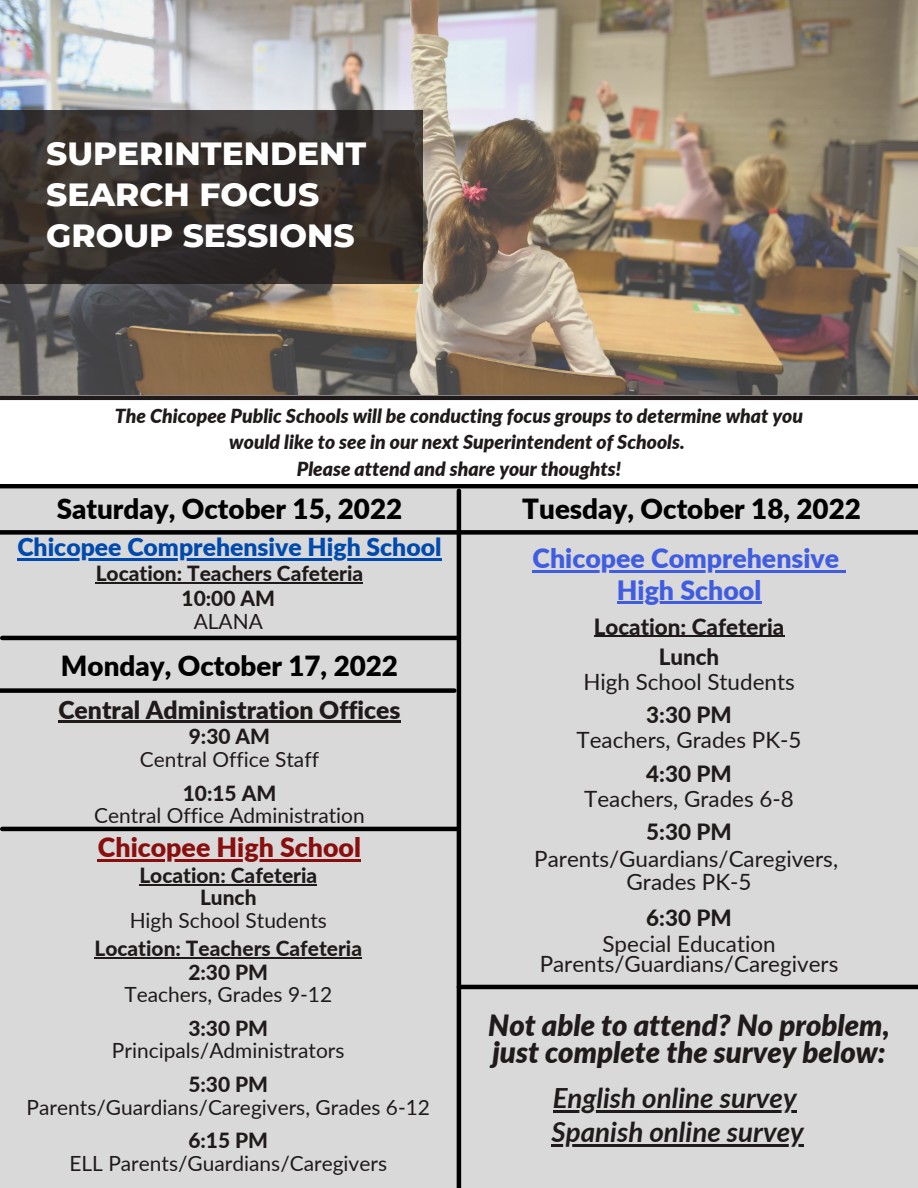
<style>
.page{position:relative;width:918px;height:1188px;background:#d9d9d9}
.page>*{position:absolute;margin:0;border:0;box-sizing:border-box;transform-origin:0 0}
.t1{font:800 32.7px/40.8px "Montserrat";color:#fff}
.t2{font:italic 900 29.25px/27px "Lato";color:#201b1a}
.t3{font:900 27.75px "Lato";color:#000}
.t4{font:italic 700 27.75px/33.8px "Lato";color:#201b1a}
.t5{font:900 26.7px/31.5px "Lato";color:#405de1;text-align:center}
.t6{font:900 26.7px "Lato";color:#890e0e}
.t7{font:900 24.75px "Lato";color:#004aad}
.t8{font:900 24.75px "Lato";color:#201b1a}
.t9{font:22.35px/22.5px "Lato";color:#201b1a;text-align:center}
.t10{font:800 22.35px/30.3px "Lato";color:#201b1a;text-align:center}
.t11{font:20.85px "Lato";color:#201b1a}
.t12{font:800 20.85px/22.5px "Lato";color:#201b1a;text-align:center}
.t13{font:italic 900 19.35px/26.2px "Lato";color:#201b1a;text-align:center}
</style>
<div class="page">
<img style="left:0;top:0;width:918px;height:395px">
<div style="left:0;top:398px;width:918px;height:91px;background:#fff"></div>
<svg style="left:0;top:111px;width:423px;height:173px"></svg>
<hr style="left:0;top:396px;width:918px;height:4px;background:#201b1a">
<div style="left:0;top:484px;width:918px;height:5px;background:#000"></div>
<hr style="left:58px;top:721px;width:343px;height:2px;background:#201b1a">
<hr style="left:98px;top:859px;width:263px;height:2px;background:#890e0e">
<hr style="left:139px;top:884px;width:178px;height:1px;background:#201b1a">
<hr style="left:95px;top:957px;width:267px;height:1px;background:#201b1a">
<hr style="left:533px;top:570px;width:306px;height:3px;background:#405de1">
<svg style="left:839px;top:570px;width:7px;height:3px"></svg>
<hr style="left:617px;top:602px;width:144px;height:2px;background:#405de1">
<hr style="left:594px;top:636px;width:190px;height:1px;background:#201b1a">
<div style="left:0;top:530px;width:918px;height:5px;background:#000"></div>
<hr style="left:2px;top:827px;width:455px;height:4px;background:#000">
<hr style="left:457px;top:491px;width:4px;height:697px;background:#000">
<hr style="left:553px;top:1111px;width:244px;height:2px;background:#201b1a">
<hr style="left:552px;top:1144px;width:252px;height:3px;background:#201b1a">
<hr style="left:459px;top:985px;width:459px;height:4px;background:#000">
<div style="left:0;top:688px;width:454px;height:5px;background:#000"></div>
<hr style="left:2px;top:636px;width:455px;height:4px;background:#000">
<hr style="left:17px;top:558px;width:425px;height:2px;background:#004aad">
<hr style="left:96px;top:582px;width:267px;height:1px;background:#201b1a">
<h1 class="t1" style="left:46px;top:133px;width:322px">SUPERINTENDENT<br>SEARCH FOCUS<br>GROUP SESSIONS</h1>
<p class="t13" style="left:115px;top:403px;width:690px">The Chicopee Public Schools will be conducting focus groups to determine what you would like to see in our next Superintendent of Schools.<br>Please attend and share your thoughts!</p>
<h3 class="t3" style="left:57px;top:492px;width:347px">Saturday, October 15, 2022</h3>
<h3 class="t3" style="left:522px;top:492px;width:340px">Tuesday, October 18, 2022</h3>
<p class="t7" style="left:17px;top:531px;width:426px">Chicopee Comprehensive High School</p>
<p class="t12" style="left:182px;top:587px;width:95px">10:00 AM</p>
<p class="t11" style="left:194px;top:608px;width:71px">ALANA</p>
<p class="t12" style="left:96px;top:562px;width:269px">Location: Teachers Cafeteria</p>
<h3 class="t3" style="left:61px;top:648px;width:339px">Monday, October 17, 2022</h3>
<p class="t8" style="left:58px;top:694px;width:344px">Central Administration Offices</p>
<p class="t12" style="left:189px;top:725px;width:83px">9:30 AM</p>
<p class="t11" style="left:140px;top:746px;width:181px">Central Office Staff</p>
<p class="t12" style="left:183px;top:781px;width:95px">10:15 AM</p>
<p class="t11" style="left:94px;top:802px;width:272px">Central Office Administration</p>
<p class="t6" style="left:98px;top:830px;width:265px">Chicopee High School</p>
<p class="t12" style="left:139px;top:864px;width:179px">Location: Cafeteria<br>Lunch</p>
<p class="t11" style="left:130px;top:907px;width:199px">High School Students</p>
<p class="t12" style="left:95px;top:936px;width:269px;line-height:23.7px">Location: Teachers Cafeteria<br>2:30 PM</p>
<p class="t11" style="left:124px;top:982px;width:209px">Teachers, Grades 9-12</p>
<p class="t12" style="left:188px;top:1017px;width:81px">3:30 PM</p>
<p class="t11" style="left:112px;top:1038px;width:234px">Principals/Administrators</p>
<p class="t12" style="left:188px;top:1073px;width:81px">5:30 PM</p>
<p class="t11" style="left:27px;top:1094px;width:405px">Parents/Guardians/Caregivers, Grades 6-12</p>
<p class="t12" style="left:188px;top:1129px;width:81px">6:15 PM</p>
<p class="t11" style="left:69px;top:1150px;width:319px">ELL Parents/Guardians/Caregivers</p>
<p class="t5" style="left:533px;top:542px;width:308px">Chicopee Comprehensive<br>High School</p>
<p class="t10" style="left:594px;top:611px;width:192px">Location: Cafeteria<br>Lunch</p>
<p class="t9" style="left:583px;top:670px;width:213px">High School Students</p>
<p class="t10" style="left:646px;top:700px;width:87px">3:30 PM</p>
<p class="t9" style="left:577px;top:728px;width:226px">Teachers, Grades PK-5</p>
<p class="t10" style="left:646px;top:758px;width:87px">4:30 PM</p>
<p class="t9" style="left:584px;top:787px;width:211px">Teachers, Grades 6-8</p>
<p class="t10" style="left:646px;top:817px;width:87px">5:30 PM</p>
<p class="t9" style="left:534px;top:848px;width:305px">Parents/Guardians/Caregivers,<br>Grades PK-5</p>
<p class="t10" style="left:646px;top:902px;width:87px">6:30 PM</p>
<p class="t9" style="left:540px;top:933px;width:300px;line-height:20.2px">Special Education<br>Parents/Guardians/Caregivers</p>
<h2 class="t2" style="left:488px;top:1011px;width:403px">Not able to attend? No problem, just complete the survey below:</h2>
<h3 class="t4" style="left:552px;top:1081px;width:254px">English online survey<br>Spanish online survey</h3>
</div>
